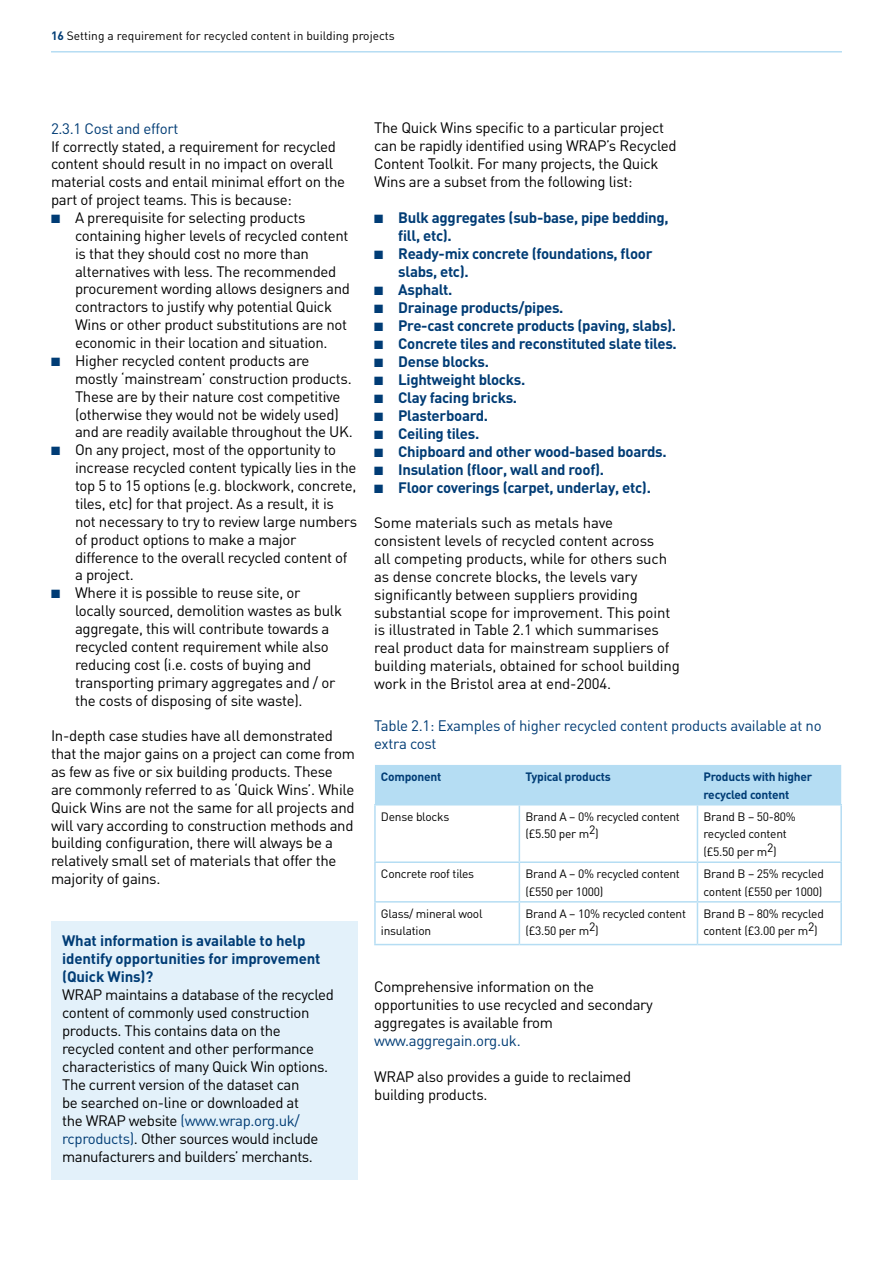
<style>
.page{position:relative;width:893px;height:1263px;background:#fff}
.page>*{position:absolute;margin:0;border:0;box-sizing:border-box;transform-origin:0 0}
.t1{font:15px/17.9px "DIN";letter-spacing:-.02em;color:#000}
.t2{font:700 15px/17.9px "DIN";letter-spacing:-.02em;color:#003c75}
.t3{font:15px/17.9px "DIN";letter-spacing:-.02em;color:#003c75}
.t4{font:12px/17.9px "DIN";letter-spacing:-.02em;color:#000}
.t5{font:12px "DIN";color:#000}
.t6{font:700 12px/17.9px "DIN";letter-spacing:-.02em;color:#003c75}
.s1{font-weight:700;color:#003c75}
.s2{color:#003c75}
</style>
<div class="page">
<hr style="left:51px;top:51px;width:791px;height:2px;background:#b5ddf3">
<div style="left:375px;top:765px;width:466px;height:39px;background:#b5ddf3"></div>
<hr style="left:374px;top:805px;width:2px;height:56px;background:#b5ddf3">
<hr style="left:374px;top:863px;width:2px;height:38px;background:#b5ddf3">
<hr style="left:374px;top:902px;width:2px;height:42px;background:#b5ddf3">
<hr style="left:374px;top:804px;width:145px;height:1px;background:#b5ddf3">
<hr style="left:519px;top:804px;width:178px;height:1px;background:#b5ddf3">
<hr style="left:697px;top:804px;width:145px;height:1px;background:#b5ddf3">
<hr style="left:519px;top:805px;width:1px;height:56px;background:#b5ddf3">
<hr style="left:697px;top:805px;width:1px;height:56px;background:#b5ddf3">
<hr style="left:840px;top:805px;width:2px;height:56px;background:#b5ddf3">
<hr style="left:519px;top:863px;width:1px;height:38px;background:#b5ddf3">
<hr style="left:697px;top:863px;width:1px;height:38px;background:#b5ddf3">
<hr style="left:840px;top:863px;width:2px;height:38px;background:#b5ddf3">
<hr style="left:519px;top:902px;width:1px;height:42px;background:#b5ddf3">
<hr style="left:697px;top:902px;width:1px;height:42px;background:#b5ddf3">
<hr style="left:840px;top:902px;width:2px;height:42px;background:#b5ddf3">
<hr style="left:374px;top:861px;width:145px;height:2px;background:#b5ddf3">
<hr style="left:519px;top:861px;width:178px;height:2px;background:#b5ddf3">
<hr style="left:697px;top:861px;width:145px;height:2px;background:#b5ddf3">
<hr style="left:374px;top:901px;width:145px;height:1px;background:#b5ddf3">
<hr style="left:519px;top:901px;width:178px;height:1px;background:#b5ddf3">
<hr style="left:697px;top:901px;width:145px;height:1px;background:#b5ddf3">
<hr style="left:374px;top:944px;width:145px;height:1px;background:#b5ddf3">
<hr style="left:519px;top:944px;width:178px;height:1px;background:#b5ddf3">
<hr style="left:697px;top:944px;width:145px;height:1px;background:#b5ddf3">
<div style="left:51px;top:922px;width:306px;height:258px;background:#e3f1fa"></div>
<p class="t5" style="left:51px;top:28px;width:345px"><span class="s1">16</span> Setting a requirement for recycled content in building projects</p>
<p class="t3" style="left:51px;top:119px;width:129px">2.3.1 Cost and effort</p>
<p class="t1" style="left:51px;top:137px;width:296px">If correctly stated, a requirement for recycled content should result in no impact on overall material costs and entail minimal effort on the part of project teams. This is because:</p>
<p class="t1" style="left:75px;top:208px;width:276px;text-indent:-24px"><span class="s2">■</span> A prerequisite for selecting products containing higher levels of recycled content is that they should cost no more than alternatives with less. The recommended procurement wording allows designers and contractors to justify why potential Quick Wins or other product substitutions are not economic in their location and situation.</p>
<p class="t1" style="left:75px;top:351px;width:279px;text-indent:-24px"><span class="s2">■</span> Higher recycled content products are mostly ‘mainstream’ construction products.<br>These are by their nature cost competitive (otherwise they would not be widely used) and are readily available throughout the UK.</p>
<p class="t1" style="left:75px;top:441px;width:284px;text-indent:-24px"><span class="s2">■</span> On any project, most of the opportunity to increase recycled content typically lies in the top 5 to 15 options (e.g. blockwork, concrete, tiles, etc) for that project. As a result, it is not necessary to try to review large numbers of product options to make a major difference to the overall recycled content of a project.</p>
<p class="t1" style="left:75px;top:584px;width:269px;text-indent:-24px"><span class="s2">■</span> Where it is possible to reuse site, or locally sourced, demolition wastes as bulk aggregate, this will contribute towards a recycled content requirement while also reducing cost (i.e. costs of buying and transporting primary aggregates and / or the costs of disposing of site waste).</p>
<p class="t1" style="left:51px;top:727px;width:305px">In-depth case studies have all demonstrated that the major gains on a project can come from as few as five or six building products. These are commonly referred to as ‘Quick Wins’. While Quick Wins are not the same for all projects and will vary according to construction methods and building configuration, there will always be a relatively small set of materials that offer the majority of gains.</p>
<p class="t2" style="left:62px;top:931px;width:260px">What information is available to help identify opportunities for improvement (Quick Wins)?</p>
<p class="t1" style="left:62px;top:985px;width:273px">WRAP maintains a database of the recycled content of commonly used construction products. This contains data on the recycled content and other performance characteristics of many Quick Win options.<br>The current version of the dataset can<br>be searched on-line or downloaded at<br>the WRAP website <span class="s2">(www.wrap.org.uk/ rcproducts)</span>. Other sources would include manufacturers and builders’ merchants.</p>
<p class="t1" style="left:374px;top:119px;width:304px">The Quick Wins specific to a particular project can be rapidly identified using WRAP’s Recycled Content Toolkit. For many projects, the Quick Wins are a subset from the following list:</p>
<p class="t2" style="left:398px;top:208px;width:272px;text-indent:-24px">■ Bulk aggregates (sub-base, pipe bedding, fill, etc).</p>
<p class="t2" style="left:398px;top:244px;width:256px;text-indent:-24px">■ Ready-mix concrete (foundations, floor slabs, etc).</p>
<p class="t2" style="left:374px;top:279px;width:80px">■ Asphalt.</p>
<p class="t2" style="left:374px;top:297px;width:191px">■ Drainage products/pipes.</p>
<p class="t2" style="left:374px;top:315px;width:304px">■ Pre-cast concrete products (paving, slabs).</p>
<p class="t2" style="left:374px;top:333px;width:304px">■ Concrete tiles and reconstituted slate tiles.</p>
<p class="t2" style="left:374px;top:351px;width:116px">■ Dense blocks.</p>
<p class="t2" style="left:374px;top:369px;width:153px">■ Lightweight blocks.</p>
<p class="t2" style="left:374px;top:387px;width:145px">■ Clay facing bricks.</p>
<p class="t2" style="left:374px;top:405px;width:115px">■ Plasterboard.</p>
<p class="t2" style="left:374px;top:423px;width:107px">■ Ceiling tiles.</p>
<p class="t2" style="left:374px;top:441px;width:294px">■ Chipboard and other wood-based boards.</p>
<p class="t2" style="left:374px;top:459px;width:231px">■ Insulation (floor, wall and roof).</p>
<p class="t2" style="left:374px;top:477px;width:278px">■ Floor coverings (carpet, underlay, etc).</p>
<p class="t1" style="left:374px;top:514px;width:307px">Some materials such as metals have consistent levels of recycled content across<br>all competing products, while for others such as dense concrete blocks, the levels vary significantly between suppliers providing substantial scope for improvement. This point is illustrated in Table 2.1 which summarises real product data for mainstream suppliers of building materials, obtained for school building work in the Bristol area at end-2004.</p>
<p class="t3" style="left:374px;top:716px;width:449px">Table 2.1: Examples of higher recycled content products available at no extra cost</p>
<p class="t6" style="left:381px;top:767px;width:62px">Component</p>
<p class="t6" style="left:525px;top:767px;width:87px">Typical products</p>
<p class="t6" style="left:703px;top:767px;width:110px">Products with higher recycled content</p>
<p class="t4" style="left:381px;top:807px;width:70px">Dense blocks</p>
<p class="t4" style="left:525px;top:807px;width:156px">Brand A – 0% recycled content (£5.50 per m2)</p>
<p class="t4" style="left:703px;top:807px;width:94px">Brand B – 50-80% recycled content (£5.50 per m2)</p>
<p class="t4" style="left:381px;top:864px;width:95px">Concrete roof tiles</p>
<p class="t4" style="left:525px;top:864px;width:156px">Brand A – 0% recycled content (£550 per 1000)</p>
<p class="t4" style="left:703px;top:864px;width:122px">Brand B – 25% recycled content (£550 per 1000)</p>
<p class="t4" style="left:381px;top:904px;width:103px">Glass/ mineral wool insulation</p>
<p class="t4" style="left:525px;top:904px;width:162px">Brand A – 10% recycled content (£3.50 per m2)</p>
<p class="t4" style="left:703px;top:904px;width:122px">Brand B – 80% recycled content (£3.00 per m2)</p>
<p class="t1" style="left:374px;top:978px;width:280px">Comprehensive information on the opportunities to use recycled and secondary aggregates is available from</p>
<p class="t3" style="left:374px;top:1031px;width:148px">www.aggregain.org.uk.</p>
<p class="t1" style="left:374px;top:1067px;width:259px">WRAP also provides a guide to reclaimed building products.</p>
</div>
